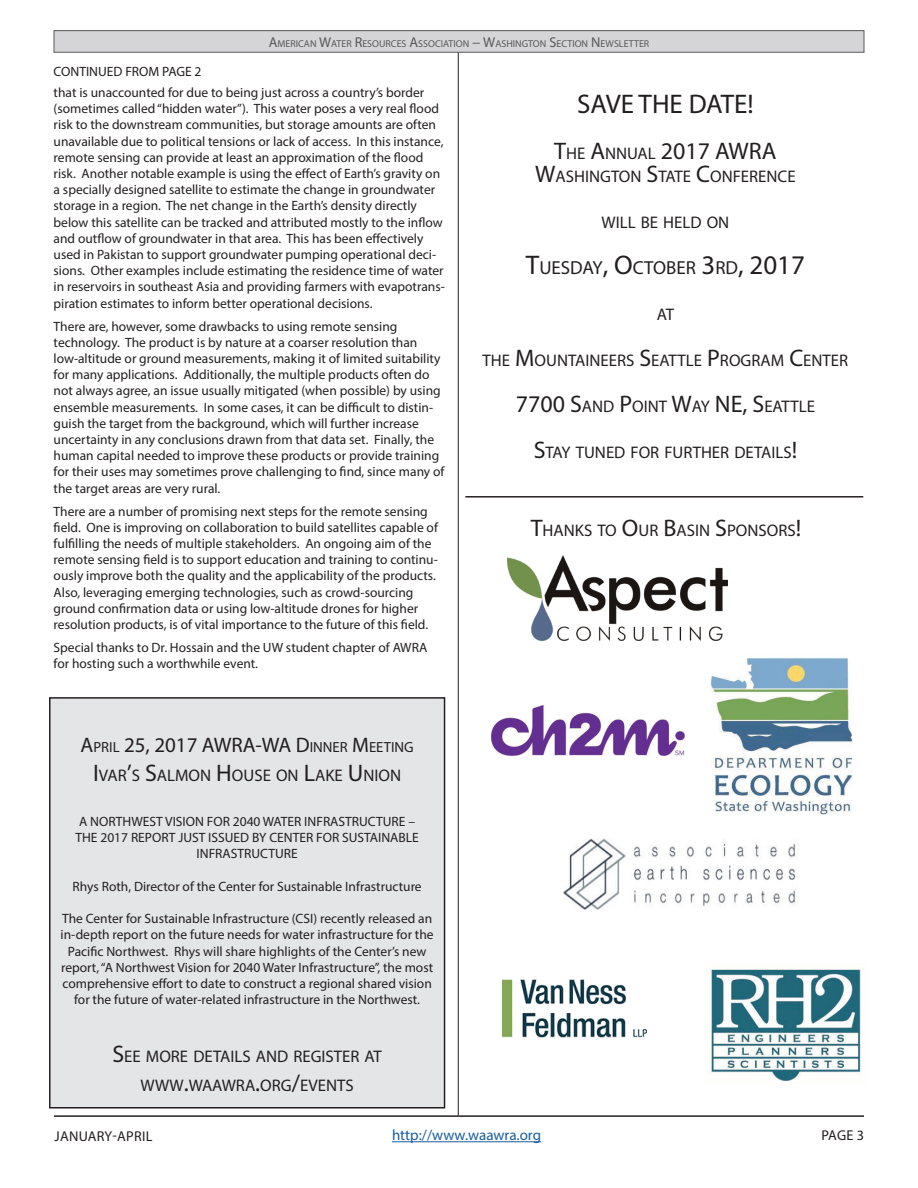
<style>
.page{position:relative;width:918px;height:1188px;background:#fff}
.page>*{position:absolute;margin:0;border:0;box-sizing:border-box;transform-origin:0 0}
.t1{font:27px "Myriad Pro";color:#231f20}
.t2{font:24px "Myriad Pro";color:#231f20}
.t3{font:21px "Myriad Pro";color:#231f20}
.t4{font:18.9px "Myriad Pro";color:#231f20}
.t5{font:16.8px/28.8px "Myriad Pro";color:#231f20}
.t6{font:15px "Myriad Pro";color:#175d9e}
.t7{font:14.25px "Myriad Pro";letter-spacing:.02em;color:#231f20}
.t8{font:13.5px/16.2px "Myriad Pro";color:#231f20}
.t9{font:10.05px "Myriad Pro";color:#231f20}
.s1{font-size:14.25px}
.s2{font-size:14.7px}
.s3{font-size:24px}
.s4{font-size:16.8px}
.s5{font-size:27px}
</style>
<div class="page">
<div style="left:54px;top:31px;width:810px;height:21px;background:#d5d5d7"></div>
<hr style="left:54px;top:1115px;width:810px;height:2px;background:#231f20">
<hr style="left:392px;top:1141px;width:149px;height:1px;background:#175d9e">
<hr style="left:458px;top:53px;width:1px;height:1062px;background:#231f20">
<hr style="left:465px;top:496px;width:398px;height:2px;background:#231f20">
<img style="left:508px;top:555px;width:220px;height:86px">
<img style="left:710px;top:658px;width:143px;height:157px">
<img style="left:491px;top:705px;width:194px;height:51px">
<img style="left:564px;top:839px;width:232px;height:70px">
<img style="left:710px;top:969px;width:151px;height:113px">
<img style="left:502px;top:979px;width:144px;height:58px">
<div style="left:50px;top:698px;width:395px;height:410px;background:#e4e5e7"></div>
<div style="left:49px;top:697px;width:396px;height:411px;border:2px solid #231f20"></div>
<p class="t8" style="left:54px;top:63px;width:149px">CONTINUED FROM PAGE 2</p>
<p class="t9" style="left:269px;top:37px;width:382px"><span class="s1">A</span>MERICAN <span class="s1">W</span>ATER <span class="s1">R</span>ESOURCES <span class="s1">A</span>SSOCIATION <span class="s1">−</span> <span class="s1">W</span>ASHINGTON <span class="s1">S</span>ECTION <span class="s1">N</span> EWSLETTER</p>
<p class="t8" style="left:54px;top:84px;width:393px">that is unaccounted for due to being just across a country’s border (sometimes called “hidden water”). This water poses a very real flood risk to the downstream communities, but storage amounts are often unavailable due to political tensions or lack of access. In this instance, remote sensing can provide at least an approximation of the flood risk. Another notable example is using the effect of Earth’s gravity on a specially designed satellite to estimate the change in groundwater storage in a region. The net change in the Earth’s density directly below this satellite can be tracked and attributed mostly to the inflow and outflow of groundwater in that area. This has been effectively used in Pakistan to support groundwater pumping operational deci&shy;sions. Other examples include estimating the residence time of water in reservoirs in southeast Asia and providing farmers with evapotrans&shy;piration estimates to inform better operational decisions.</p>
<p class="t8" style="left:54px;top:318px;width:392px">There are, however, some drawbacks to using remote sensing technology. The product is by nature at a coarser resolution than low-altitude or ground measurements, making it of limited suitability for many applications. Additionally, the multiple products often do not always agree, an issue usually mitigated (when possible) by using ensemble measurements. In some cases, it can be difficult to distin&shy;guish the target from the background, which will further increase uncertainty in any conclusions drawn from that data set. Finally, the human capital needed to improve these products or provide training for their uses may sometimes prove challenging to find, since many of the target areas are very rural.</p>
<p class="t8" style="left:54px;top:503px;width:386px">There are a number of promising next steps for the remote sensing field. One is improving on collaboration to build satellites capable of fulfilling the needs of multiple stakeholders. An ongoing aim of the remote sensing field is to support education and training to continu&shy;ously improve both the quality and the applicability of the products.<br>Also, leveraging emerging technologies, such as crowd-sourcing ground confirmation data or using low-altitude drones for higher resolution products, is of vital importance to the future of this field.</p>
<p class="t8" style="left:54px;top:639px;width:375px">Special thanks to Dr. Hossain and the UW student chapter of AWRA for hosting such a worthwhile event.</p>
<h3 class="t3" style="left:81px;top:732px;width:335px">A<span class="s2">PRIL</span> 25, 2017 AWRA-WA D<span class="s2">INNER</span> M <span class="s2">EETING</span></h3>
<p class="t5" style="left:93px;top:761px;width:309px"><span class="s3">I</span>VAR<span class="s3">’</span>S <span class="s3">S</span>ALMON <span class="s3">H</span> OUSE ON <span class="s3">L</span>AKE <span class="s3">U</span> NION</p>
<p class="t8" style="left:75px;top:813px;width:345px;text-align:center">A NORTHWEST VISION FOR 2040 WATER INFRASTRUCTURE –<br>THE 2017 REPORT JUST ISSUED BY CENTER FOR SUSTAINABLE<br>INFRASTRUCTURE</p>
<p class="t8" style="left:73px;top:878px;width:351px">Rhys Roth, Director of the Center for Sustainable Infrastructure</p>
<p class="t8" style="left:61px;top:910px;width:375px;text-align:center">The Center for Sustainable Infrastructure (CSI) recently released an in-depth report on the future needs for water infrastructure for the Pacific Northwest. Rhys will share highlights of the Center’s new report, “A Northwest Vision for 2040 Water Infrastructure”, the most comprehensive effort to date to construct a regional shared vision for the future of water-related infrastructure in the Northwest.</p>
<p class="t5" style="left:141px;top:1041px;width:243px;text-indent:-28px"><span class="s3">S</span>EE MORE DETAILS AND REGISTER AT<br>WWW<span class="s3">.</span>WAAW</p>
<p class="t5" style="left:236px;top:1070px;width:118px">RA<span class="s3">.</span>ORG<span class="s3">/</span>EVENTS</p>
<h1 class="t1" style="left:577px;top:88px;width:178px">SAVE THE DATE!</h1>
<h2 class="t2" style="left:554px;top:136px;width:224px">T<span class="s4">HE</span> A<span class="s4">NNUAL</span> 2017 AWRA</h2>
<p class="t5" style="left:535px;top:162px;width:262px"><span class="s3">W</span>ASHINGTON <span class="s3">S</span>TATE <span class="s3">C</span>ONFERENCE</p>
<p class="t5" style="left:602px;top:208px;width:129px">WILL BE HELD ON</p>
<h3 class="t4" style="left:526px;top:256px;width:280px"><span class="s5">T</span>UESDAY<span class="s5">, O</span>CTOBER <span class="s5">3</span>RD<span class="s5">, 2017</span></h3>
<p class="t5" style="left:657px;top:300px;width:19px">AT</p>
<p class="t5" style="left:483px;top:345px;width:367px">THE <span class="s3">M</span>OUNTAINEERS <span class="s3">S</span>EATTLE <span class="s3">P</span>ROGRAM <span class="s3">C</span>ENTER</p>
<p class="t5" style="left:516px;top:391px;width:301px"><span class="s3">7700 S</span>AND <span class="s3">P</span>OINT <span class="s3">W</span>AY <span class="s3">NE, S</span>EATTLE</p>
<p class="t5" style="left:534px;top:437px;width:265px"><span class="s3">S</span>TAY TUNED FOR FURTHER DETAILS<span class="s3">!</span></p>
<p class="t5" style="left:531px;top:515px;width:272px"><span class="s3">T</span>HANKS TO <span class="s3">O</span>UR <span class="s3">B</span>ASIN <span class="s3">S</span>PONSORS<span class="s3">!</span></p>
<p class="t7" style="left:55px;top:1127px;width:99px">JANUARY-APRIL</p>
<p class="t6" style="left:392px;top:1126px;width:151px">http://www.waawra.org</p>
<p class="t7" style="left:822px;top:1126px;width:44px">PAGE 3</p>
</div>
